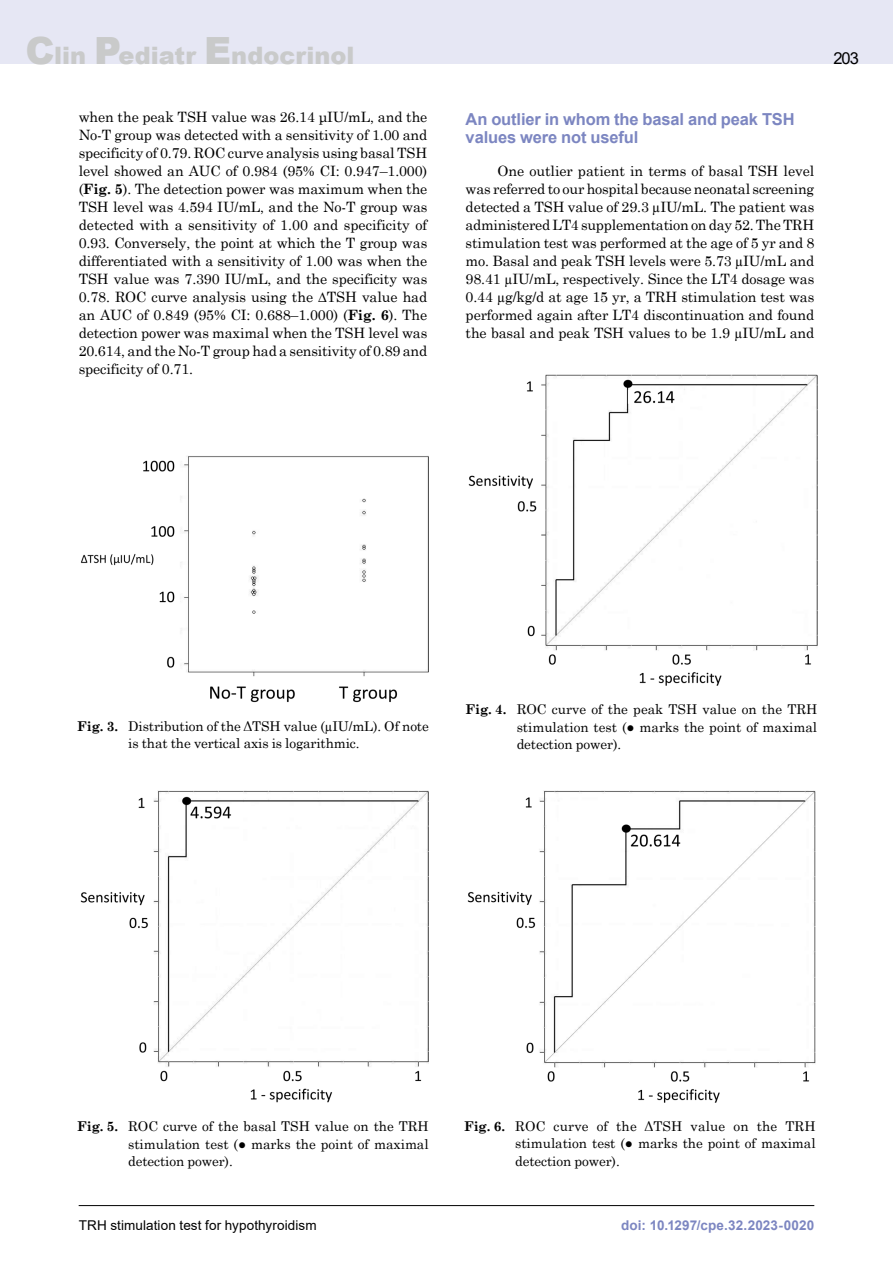
<style>
.page{position:relative;width:893px;height:1263px;background:#fff}
.page>*{position:absolute;margin:0;border:0;box-sizing:border-box;transform-origin:0 0}
.t1{font:900 24px "Arial";color:#c9caca}
.t2{font:700 16.5px/18px "Arial";letter-spacing:-.01em;color:#7c86c1}
.t3{font:16.5px "Arial";color:#000}
.t4{font:14.25px/18px "Century Schoolbook";letter-spacing:-.01em;color:#000;text-align:justify}
.t5{font:13.5px/17.2px "Century Schoolbook";letter-spacing:-.01em;color:#000;text-align:justify}
.t6{font:13.5px "Arial";letter-spacing:.01em;color:#000}
.t7{font:700 13.5px "Arial";letter-spacing:.01em;color:#7c86c1}
.s1{font-size:37.5px}
.s2{font-weight:700}
</style>
<div class="page">
<div style="left:0;top:0;width:893px;height:64px;background:#e6e7f4"></div>
<hr style="left:79px;top:1205px;width:735px;height:1px;background:#000">
<img style="left:81px;top:456px;width:348px;height:246px">
<img style="left:469px;top:374px;width:348px;height:312px">
<img style="left:80px;top:791px;width:349px;height:312px">
<img style="left:467px;top:791px;width:349px;height:311px">
<h1 class="t1" style="left:26px;top:38px;width:330px"><span class="s1">C</span>lin <span class="s1">P</span>ediatr <span class="s1">E</span>ndocrinol</h1>
<p class="t4" style="left:79px;top:106px;width:350px">when the peak TSH value was 26.14 μIU/mL, and the No-T group was detected with a sensitivity of 1.00 and specificity of 0.79. ROC curve analysis using basal TSH level showed an AUC of 0.984 (95% CI: 0.947–1.000) (<span class="s2">Fig. 5</span>). The detection power was maximum when the TSH level was 4.594 IU/mL, and the No-T group was detected with a sensitivity of 1.00 and specificity of 0.93. Conversely, the point at which the T group was differentiated with a sensitivity of 1.00 was when the TSH value was 7.390 IU/mL, and the specificity was 0.78. ROC curve analysis using the ∆TSH value had an AUC of 0.849 (95% CI: 0.688–1.000) (<span class="s2">Fig. 6</span>). The detection power was maximal when the TSH level was 20.614, and the No-T group had a sensitivity of 0.89 and specificity of 0.71.</p>
<p class="t2" style="left:466px;top:110px;width:331px">An outlier in whom the basal and peak TSH values were not useful</p>
<p class="t4" style="left:466px;top:160px;width:350px;text-indent:32px">One outlier patient in terms of basal TSH level was referred to our hospital because neonatal screening detected a TSH value of 29.3 µIU/mL. The patient was administered LT4 supplementation on day 52. The TRH stimulation test was performed at the age of 5 yr and 8 mo. Basal and peak TSH levels were 5.73 µIU/mL and 98.41 µIU/mL, respectively. Since the LT4 dosage was 0.44 µg/kg/d at age 15 yr, a TRH stimulation test was performed again after LT4 discontinuation and found the basal and peak TSH values to be 1.9 µIU/mL and</p>
<p class="t3" style="left:833px;top:47px;width:27px">203</p>
<p class="t5" style="left:128px;top:716px;width:302px;text-indent:-51px"><span class="s2">Fig. 3.</span> Distribution of the ΔTSH value (µIU/mL). Of note is that the vertical axis is logarithmic.</p>
<p class="t5" style="left:517px;top:700px;width:302px;text-indent:-51px"><span class="s2">Fig. 4.</span> ROC curve of the peak TSH value on the TRH stimulation test (● marks the point of maximal detection power).</p>
<p class="t5" style="left:128px;top:1117px;width:302px;text-indent:-51px"><span class="s2">Fig. 5.</span> ROC curve of the basal TSH value on the TRH stimulation test (● marks the point of maximal detection power).</p>
<p class="t5" style="left:515px;top:1116px;width:302px;text-indent:-51px"><span class="s2">Fig. 6.</span> ROC curve of the ΔTSH value on the TRH stimulation test (● marks the point of maximal detection power).</p>
<p class="t6" style="left:79px;top:1216px;width:239px">TRH stimulation test for hypothyroidism</p>
<p class="t7" style="left:621px;top:1216px;width:195px">doi: 10.1297/cpe.32.2023-0020</p>
</div>
